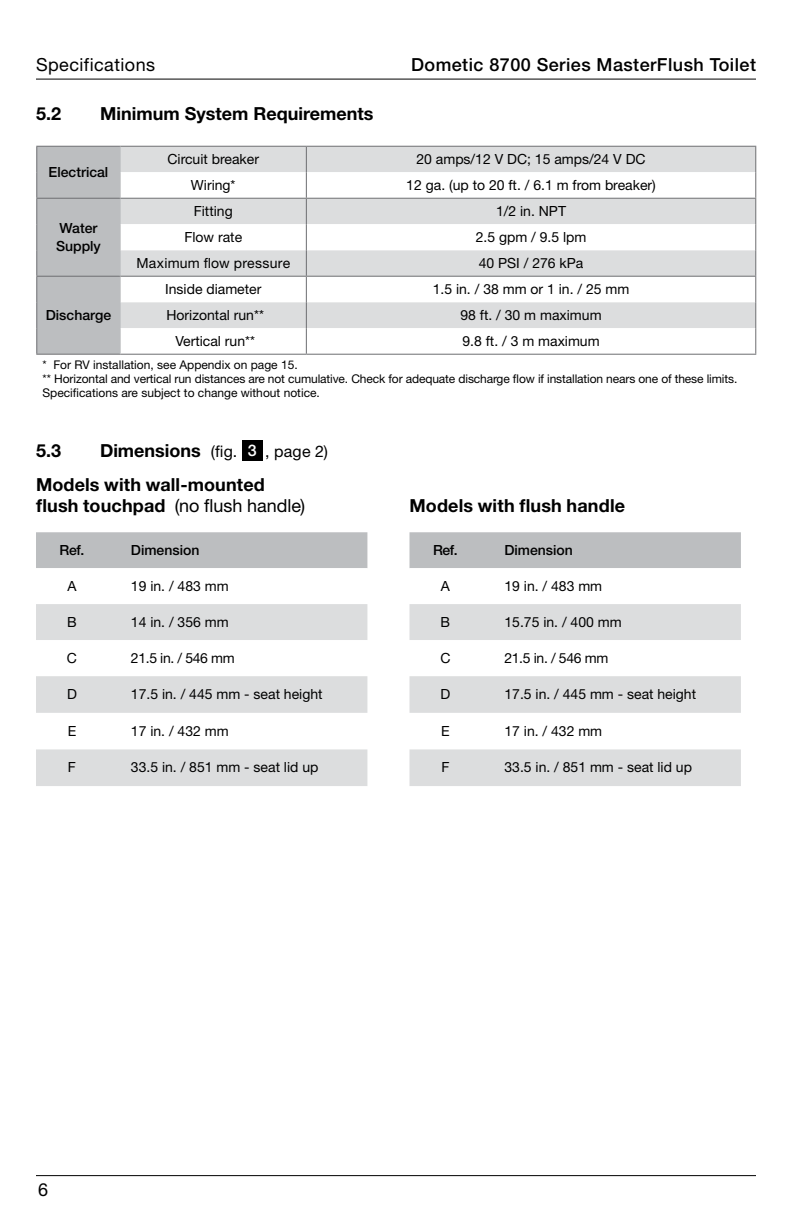
<style>
.page{position:relative;width:792px;height:1224px;background:#fff}
.page>*{position:absolute;margin:0;border:0;box-sizing:border-box;transform-origin:0 0}
.t1{font:700 18px/21.6px "Helvetica Neue LT Std";letter-spacing:.005em;color:#000}
.t2{font:500 18px "Helvetica Neue LT Std";letter-spacing:.025em;color:#000}
.t3{font:18px "Helvetica Neue LT Std";letter-spacing:.025em;color:#000}
.t4{font:16px "Helvetica Neue LT Std";color:#000}
.t5{font:14px "Helvetica Neue LT Std";color:#000}
.t6{font:500 14px/18px "Helvetica Neue LT Std";color:#000}
.t7{font:14px "Helvetica Neue LT Std";letter-spacing:.02em;color:#000}
.t8{font:12px/14.4px "Helvetica Neue LT Std";letter-spacing:-.01em;color:#000}
.s1{font-weight:700;font-size:18px}
.s2{font-weight:500;color:#fff}
.s3{font-weight:400}
</style>
<div class="page">
<hr style="left:36px;top:1175px;width:720px;height:1px;background:#000">
<hr style="left:36px;top:79px;width:720px;height:1px;background:#000">
<div style="left:242px;top:440px;width:21px;height:21px;background:#000"></div>
<div style="left:36px;top:532px;width:331px;height:36px;background:#bcbec0"></div>
<svg style="left:36px;top:604px;width:331px;height:182px;fill:#dcddde"></svg>
<div style="left:410px;top:532px;width:331px;height:36px;background:#bcbec0"></div>
<svg style="left:410px;top:604px;width:331px;height:182px;fill:#dcddde"></svg>
<div style="left:121px;top:147px;width:634px;height:25px;background:#dcddde"></div>
<svg style="left:121px;top:172px;width:634px;height:182px"></svg>
<hr style="left:36px;top:354px;width:84px;height:1px;background:#6d6e71">
<hr style="left:120px;top:146px;width:186px;height:1px;background:#6d6e71">
<hr style="left:306px;top:146px;width:450px;height:1px;background:#6d6e71">
<hr style="left:120px;top:198px;width:186px;height:1px;background:#6d6e71">
<hr style="left:306px;top:198px;width:450px;height:1px;background:#6d6e71">
<hr style="left:120px;top:276px;width:186px;height:1px;background:#6d6e71">
<hr style="left:306px;top:276px;width:450px;height:1px;background:#6d6e71">
<svg style="left:306px;top:147px;width:1px;height:207px"></svg>
<svg style="left:755px;top:147px;width:1px;height:207px"></svg>
<hr style="left:120px;top:354px;width:186px;height:1px;background:#6d6e71">
<hr style="left:306px;top:354px;width:450px;height:1px;background:#6d6e71">
<div style="left:36px;top:146px;width:85px;height:208px;background:#bcbec0"></div>
<p class="t3" style="left:36px;top:53px;width:121px">Specifications</p>
<p class="t2" style="left:411px;top:53px;width:346px">Dometic 8700 Series MasterFlush Toilet</p>
<p class="t1" style="left:36px;top:103px;width:27px">5.2</p>
<p class="t1" style="left:100px;top:103px;width:275px">Minimum System Requirements</p>
<p class="t6" style="left:49px;top:163px;width:61px">Electrical</p>
<p class="t6" style="left:56px;top:219px;width:46px">Water<br>Supply</p>
<p class="t5" style="left:168px;top:151px;width:93px">Circuit breaker</p>
<p class="t5" style="left:416px;top:151px;width:231px">20 amps/12 V DC; 15 amps/24 V DC</p>
<p class="t5" style="left:191px;top:177px;width:46px">Wiring*</p>
<p class="t5" style="left:406px;top:177px;width:251px">12 ga. (up to 20 ft. / 6. 1 m from breaker)</p>
<p class="t5" style="left:194px;top:203px;width:40px">Fitting</p>
<p class="t5" style="left:496px;top:203px;width:72px">1/2 in. NPT</p>
<p class="t5" style="left:184px;top:229px;width:59px">Flow rate</p>
<p class="t5" style="left:476px;top:229px;width:112px">2.5 gpm / 9.5 lpm</p>
<p class="t7" style="left:136px;top:255px;width:155px">Maximum flow pressure</p>
<p class="t5" style="left:479px;top:255px;width:106px">40 PSI / 276 kPa</p>
<p class="t5" style="left:165px;top:281px;width:98px">Inside diameter</p>
<p class="t5" style="left:433px;top:281px;width:198px">1.5 in. / 38 mm or 1 in. / 25 mm</p>
<p class="t5" style="left:167px;top:307px;width:99px">Horizontal run**</p>
<p class="t5" style="left:461px;top:307px;width:143px">98 ft. / 30 m maximum</p>
<p class="t5" style="left:175px;top:333px;width:81px">Vertical run**</p>
<p class="t5" style="left:462px;top:333px;width:139px">9.8 ft. / 3 m maximum</p>
<p class="t8" style="left:43px;top:357px;width:694px">* For RV installation, see Appendix on page 15.<br>** Horizontal and vertical run distances are not cumulative. Check for adequate discharge flow if installation nears one of these limits.<br>Specifications are subject to change without notice.</p>
<p class="t6" style="left:46px;top:306px;width:67px">Discharge</p>
<p class="t1" style="left:36px;top:439px;width:27px">5.3</p>
<p class="t4" style="left:100px;top:442px;width:229px"><span class="s1">Dimensions</span> (fig. <span class="s2">3</span> , page 2)</p>
<p class="t1" style="left:36px;top:473px;width:271px">Models with wall-mounted flush touchpad <span class="s3">(no flush handle)</span></p>
<p class="t6" style="left:60px;top:541px;width:26px">Ref.</p>
<p class="t6" style="left:131px;top:541px;width:70px">Dimension</p>
<p class="t5" style="left:67px;top:578px;width:11px">A</p>
<p class="t5" style="left:131px;top:578px;width:99px">19 in. / 483 mm</p>
<p class="t5" style="left:67px;top:614px;width:11px">B</p>
<p class="t5" style="left:131px;top:614px;width:99px">14 in. / 356 mm</p>
<p class="t5" style="left:67px;top:650px;width:12px">C</p>
<p class="t5" style="left:131px;top:650px;width:105px">21.5 in. / 546 mm</p>
<p class="t5" style="left:67px;top:686px;width:11px">D</p>
<p class="t5" style="left:131px;top:686px;width:193px">17.5 in. / 445 mm - seat height</p>
<p class="t5" style="left:68px;top:722px;width:10px">E</p>
<p class="t5" style="left:131px;top:722px;width:99px">17 in. / 432 mm</p>
<p class="t5" style="left:68px;top:759px;width:10px">F</p>
<p class="t5" style="left:131px;top:759px;width:189px">33.5 in. / 851 mm - seat lid up</p>
<p class="t1" style="left:410px;top:494px;width:217px">Models with flush handle</p>
<p class="t6" style="left:433px;top:541px;width:26px">Ref.</p>
<p class="t6" style="left:504px;top:541px;width:70px">Dimension</p>
<p class="t5" style="left:441px;top:578px;width:11px">A</p>
<p class="t5" style="left:504px;top:578px;width:99px">19 in. / 483 mm</p>
<p class="t5" style="left:441px;top:614px;width:11px">B</p>
<p class="t5" style="left:504px;top:614px;width:119px">15.75 in. / 400 mm</p>
<p class="t5" style="left:440px;top:650px;width:12px">C</p>
<p class="t5" style="left:504px;top:650px;width:105px">21.5 in. / 546 mm</p>
<p class="t5" style="left:441px;top:686px;width:11px">D</p>
<p class="t5" style="left:504px;top:686px;width:193px">17.5 in. / 445 mm - seat height</p>
<p class="t5" style="left:441px;top:722px;width:10px">E</p>
<p class="t5" style="left:504px;top:722px;width:99px">17 in. / 432 mm</p>
<p class="t5" style="left:441px;top:759px;width:10px">F</p>
<p class="t5" style="left:504px;top:759px;width:189px">33.5 in. / 851 mm - seat lid up</p>
<p class="t3" style="left:38px;top:1179px;width:12px">6</p>
</div>
